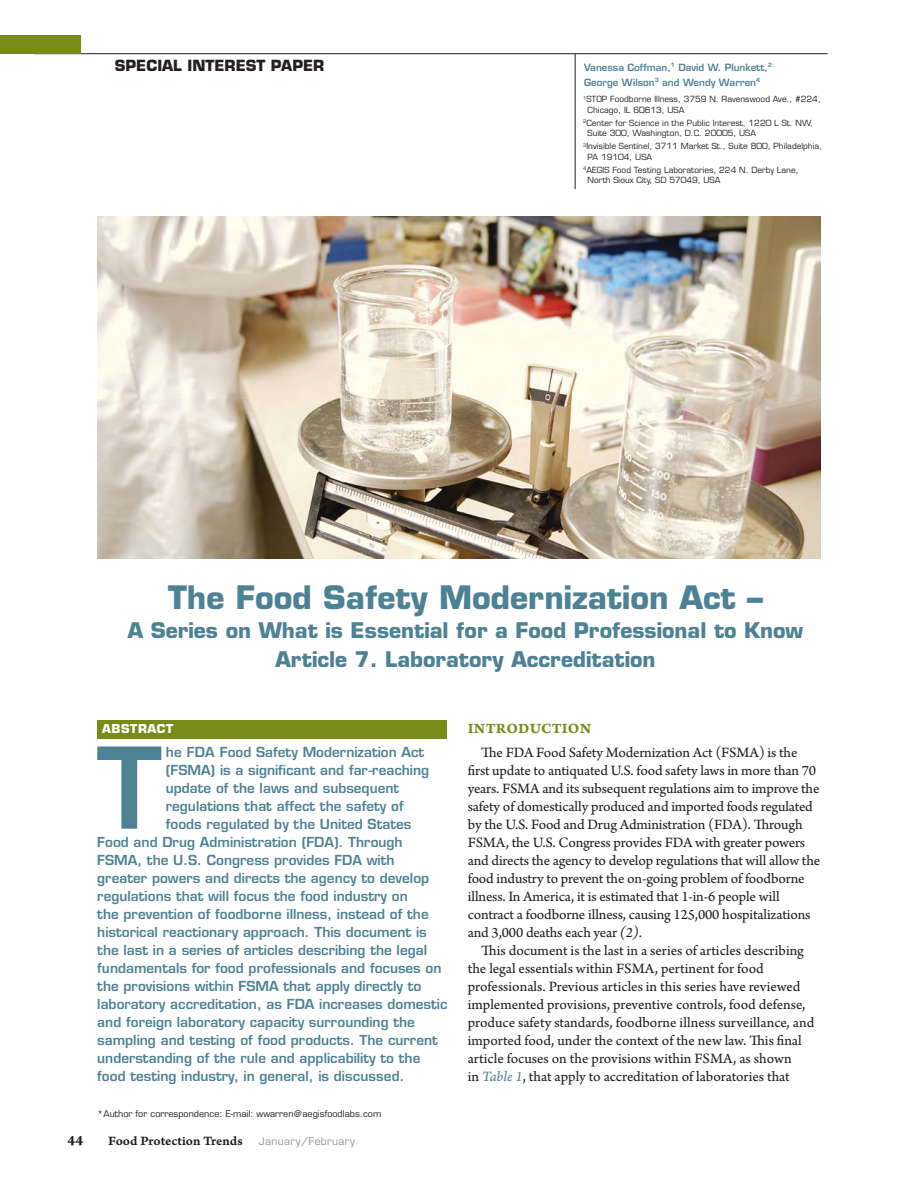
<style>
.page{position:relative;width:919px;height:1189px;background:#fff}
.page>*{position:absolute;margin:0;border:0;box-sizing:border-box;transform-origin:0 0}
.t1{font:600 109.5px "Eurostile";color:#4d8194}
.t2{font:700 31.5px "Eurostile";color:#4d8194}
.t3{font:700 21px/28.5px "Eurostile";color:#4d8194;text-align:center}
.t4{font:15px/18px "Arno Pro Sm Text";letter-spacing:-.01em;color:#231f20}
.t5{font:700 15px "Eurostile";color:#231f20}
.t6{font:15px "Arno Pro Bold Caption";letter-spacing:.015em;color:#798c19}
.t7{font:15px "Arno Pro Bold Caption";color:#231f20}
.t8{font:600 13.5px "Eurostile";color:#4d8194}
.t9{font:13.5px "Arno Pro Smbd Caption";letter-spacing:-.005em;color:#231f20}
.t10{font:700 12px "Eurostile";letter-spacing:.05em;color:#fff}
.t11{font:600 9.75px/15px "Eurostile";color:#4d8194}
.t12{font:9px "Eurostile";color:#231f20}
.t13{font:8.25px/10.5px "Eurostile";color:#231f20}
.s1{font-family:"Eurostile";font-size:10.5px;color:#939598}
.s2{font-family:"Arno Pro Italic Sm Text"}
.s3{font-family:"Arno Pro Italic Sm Text";color:#4d8194}
</style>
<div class="page">
<div style="left:97px;top:720px;width:349px;height:18px;background:#798c19"></div>
<hr style="left:574px;top:54px;width:1px;height:135px;background:#231f20">
<hr style="left:34px;top:53px;width:793px;height:1px;background:#231f20">
<div style="left:0;top:36px;width:81px;height:18px;background:#798c19"></div>
<img style="left:97px;top:216px;width:722px;height:342px">
<p class="t5" style="left:115px;top:56px;width:11px">special</p>
<p class="t5" style="left:187px;top:56px;width:11px">interest</p>
<p class="t5" style="left:271px;top:56px;width:12px">paper</p>
<p class="t11" style="left:584px;top:59px;width:189px">Vanessa Coffman,<sup>1</sup> David W. Plunkett,<sup>2<br></sup>George Wilson<sup>3</sup> and Wendy Warren<sup>4</sup></p>
<p class="t13" style="left:587px;top:94px;width:235px;text-indent:-4px"><sup>1</sup>STOP Foodborne Illness, 3759 N. Ravenswood Ave., #224,<br>Chicago, IL 60613, USA</p>
<p class="t13" style="left:587px;top:118px;width:227px;text-indent:-4px"><sup>2</sup>Center for Science in the Public Interest, 1220 L St. NW,<br>Suite 300, Washington, D.C. 20005, USA</p>
<p class="t13" style="left:587px;top:141px;width:236px;text-indent:-4px"><sup>3</sup>Invisible Sentinel, 3711 Market St., Suite 800, Philadelphia,<br>PA 19104, USA</p>
<p class="t13" style="left:587px;top:164px;width:212px;text-indent:-4px"><sup>4</sup>AEGIS Food Testing Laboratories, 224 N. Derby Lane,<br>North Sioux City, SD 57049, USA</p>
<h2 class="t2" style="left:168px;top:578px;width:596px">The Food Safety Modernization Act –</h2>
<h3 class="t3" style="left:128px;top:615px;width:676px">A Series on What is Essential for a Food Professional to Know<br>Article 7. Laboratory Accreditation</h3>
<p class="t10" style="left:102px;top:720px;width:73px">ABSTRACT</p>
<h1 class="t1" style="left:97px;top:719px;width:66px">T</h1>
<p class="t8" style="left:166px;top:743px;width:260px">he FDA Food Safety Modernization Act</p>
<p class="t8" style="left:166px;top:761px;width:265px">(FSMA) is a significant and far-reaching</p>
<p class="t8" style="left:166px;top:779px;width:235px">update of the laws and subsequent</p>
<p class="t8" style="left:166px;top:797px;width:239px">regulations that affect the safety of</p>
<p class="t8" style="left:166px;top:815px;width:247px">foods regulated by the United States</p>
<p class="t8" style="left:97px;top:833px;width:307px">Food and Drug Administration (FDA). Through</p>
<p class="t8" style="left:97px;top:851px;width:298px">FSMA, the U.S. Congress provides FDA with</p>
<p class="t8" style="left:97px;top:869px;width:333px">greater powers and directs the agency to develop</p>
<p class="t8" style="left:97px;top:887px;width:312px">regulations that will focus the food industry on</p>
<p class="t8" style="left:97px;top:905px;width:333px">the prevention of foodborne illness, instead of the</p>
<p class="t8" style="left:97px;top:923px;width:331px">historical reactionary approach. This document is</p>
<p class="t8" style="left:97px;top:941px;width:331px">the last in a series of articles describing the legal</p>
<p class="t8" style="left:97px;top:959px;width:345px">fundamentals for food professionals and focuses on</p>
<p class="t8" style="left:97px;top:977px;width:325px">the provisions within FSMA that apply directly to</p>
<p class="t8" style="left:97px;top:995px;width:351px">laboratory accreditation, as FDA increases domestic</p>
<p class="t8" style="left:97px;top:1013px;width:319px">and foreign laboratory capacity surrounding the</p>
<p class="t8" style="left:97px;top:1031px;width:342px">sampling and testing of food products. The current</p>
<p class="t8" style="left:97px;top:1049px;width:324px">understanding of the rule and applicability to the</p>
<p class="t8" style="left:97px;top:1067px;width:309px">food testing industry, in general, is discussed.</p>
<p class="t12" style="left:97px;top:1107px;width:285px">*Author for correspondence: E-mail: wwarren@aegisfoodlabs.com</p>
<p class="t7" style="left:68px;top:1131px;width:17px">44</p>
<p class="t9" style="left:108px;top:1132px;width:248px">Food Protection Trends <span class="s1">January/February</span></p>
<p class="t6" style="left:467px;top:719px;width:125px">INTRODUCTION</p>
<p class="t4" style="left:467px;top:743px;width:354px;text-indent:14px">The FDA Food Safety Modernization Act (FSMA) is the first update to antiquated U.S. food safety laws in more than 70 years. FSMA and its subsequent regulations aim to improve the safety of domestically produced and imported foods regulated by the U.S. Food and Drug Administration (FDA). Through FSMA, the U.S. Congress provides FDA with greater powers and directs the agency to develop regulations that will allow the food industry to prevent the on-going problem of foodborne illness. In America, it is estimated that 1-in-6 people will contract a foodborne illness, causing 125,000 hospitalizations and 3,000 deaths each year <span class="s2">(2)</span>.</p>
<p class="t4" style="left:467px;top:941px;width:348px;text-indent:14px">This document is the last in a series of articles describing the legal essentials within FSMA, pertinent for food professionals. Previous articles in this series have reviewed implemented provisions, preventive controls, food defense, produce safety standards, foodborne illness surveillance, and imported food, under the context of the new law. This final article focuses on the provisions within FSMA, as shown<br>in <span class="s3">Table 1</span>, that apply to accreditation of laboratories that</p>
</div>
